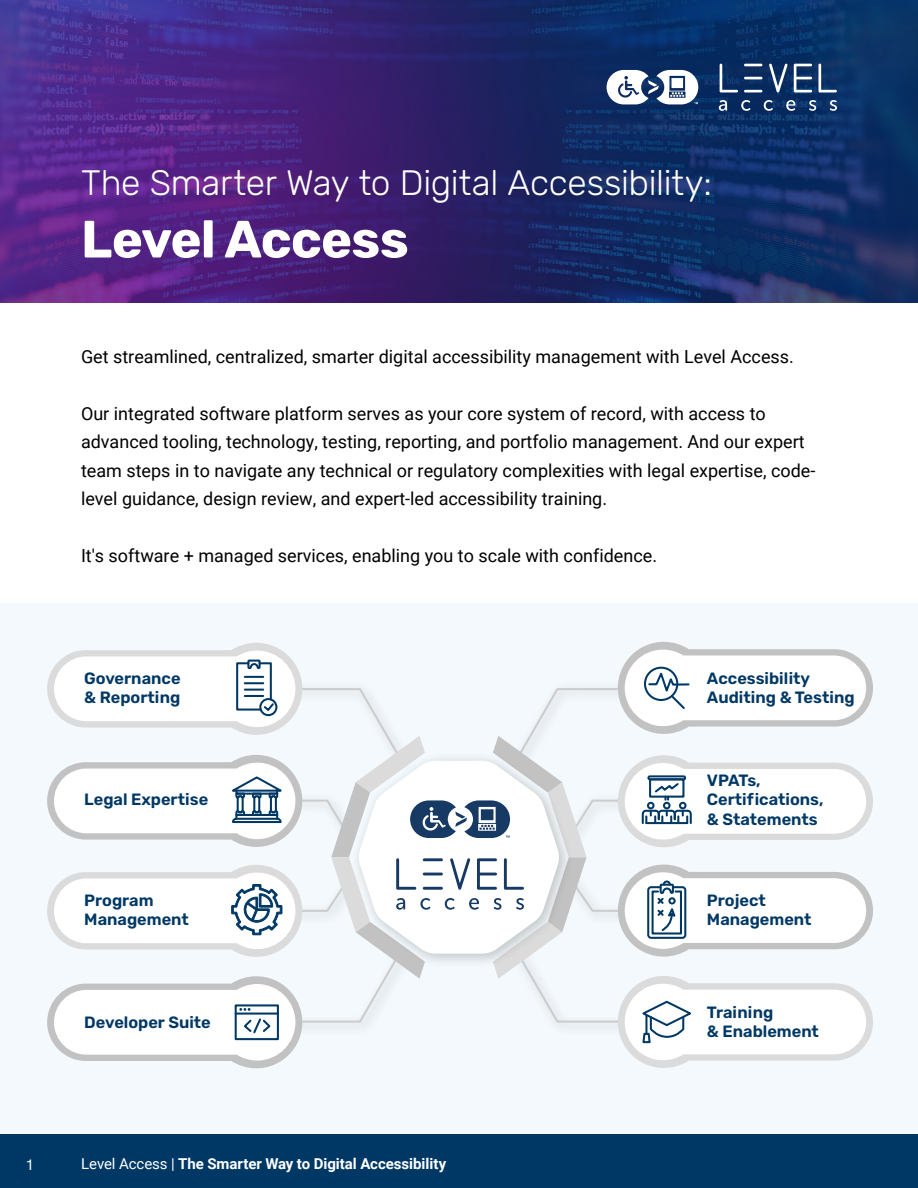
<style>
.page{position:relative;width:918px;height:1188px;background:#fff}
.page>*{position:absolute;margin:0;border:0;box-sizing:border-box;transform-origin:0 0}
.t1{font:700 52.35px "Rubik";letter-spacing:-.015em;color:#fff}
.t2{font:300 35.25px "Rubik";letter-spacing:-.01em;color:#fff}
.t3{font:18px/28.5px "Roboto";color:#000}
.t4{font:300 16.35px/19px "Rubik";color:#003865}
.t5{font:700 15px "Roboto";letter-spacing:-.005em;color:#fff}
.t6{font:15px "Helvetica Neue";color:#fff}
.s1{font-weight:400}
</style>
<div class="page">
<div style="left:0;top:604px;width:918px;height:530px;background:#f3f9fc"></div>
<svg style="left:47px;top:642px;width:826px;height:426px"></svg>
<div style="left:0;top:1134px;width:918px;height:54px;background:#003865"></div>
<img style="left:0;top:0;width:918px;height:302px">
<svg style="left:607px;top:70px;width:91px;height:34px"></svg>
<svg style="left:744px;top:90px;width:18px;height:3px"></svg>
<svg style="left:744px;top:77px;width:18px;height:2px"></svg>
<svg style="left:744px;top:64px;width:18px;height:2px"></svg>
<svg style="left:741px;top:100px;width:9px;height:11px"></svg>
<svg style="left:764px;top:100px;width:9px;height:11px"></svg>
<svg style="left:720px;top:64px;width:18px;height:29px"></svg>
<svg style="left:769px;top:64px;width:19px;height:28px"></svg>
<svg style="left:794px;top:64px;width:18px;height:28px"></svg>
<svg style="left:818px;top:64px;width:19px;height:28px"></svg>
<svg style="left:719px;top:100px;width:8px;height:11px"></svg>
<svg style="left:786px;top:100px;width:9px;height:11px"></svg>
<svg style="left:809px;top:100px;width:7px;height:11px"></svg>
<svg style="left:830px;top:100px;width:7px;height:11px"></svg>
<p class="t6" style="left:26px;top:1156px;width:10px">1</p>
<h2 class="t2" style="left:81px;top:167px;width:633px">The Smarter Way to Digital Accessibility:</h2>
<h1 class="t1" style="left:81px;top:209px;width:329px">Level Access</h1>
<p class="t3" style="left:81px;top:344px;width:714px">Get streamlined, centralized, smarter digital accessibility management with Level Access.</p>
<p class="t3" style="left:81px;top:401px;width:736px">Our integrated software platform serves as your core system of record, with access to advanced tooling, technology, testing, reporting, and portfolio management. And our expert team steps in to navigate any technical or regulatory complexities with legal expertise, code&shy;level guidance, design review, and expert-led accessibility training.</p>
<p class="t3" style="left:81px;top:543px;width:578px">It's software + managed services, enabling you to scale with confidence.</p>
<p class="t4" style="left:84px;top:669px;width:98px">Governance &amp; Reporting</p>
<p class="t4" style="left:84px;top:791px;width:126px">Legal Expertise</p>
<p class="t4" style="left:84px;top:891px;width:106px">Program<br>Management</p>
<p class="t4" style="left:84px;top:1014px;width:128px">Developer Suite</p>
<p class="t5" style="left:81px;top:1157px;width:366px"><span class="s1">Level Access |</span> The Smarter Way to Digital Accessibility</p>
<p class="t4" style="left:707px;top:669px;width:149px">Accessibility<br>Auditing &amp; Testing</p>
<p class="t4" style="left:707px;top:772px;width:118px">VPATs,<br>Certifications, &amp; Statements</p>
<p class="t4" style="left:707px;top:891px;width:106px">Project<br>Management</p>
<p class="t4" style="left:707px;top:1004px;width:114px">Training<br>&amp; Enablement</p>
</div>
